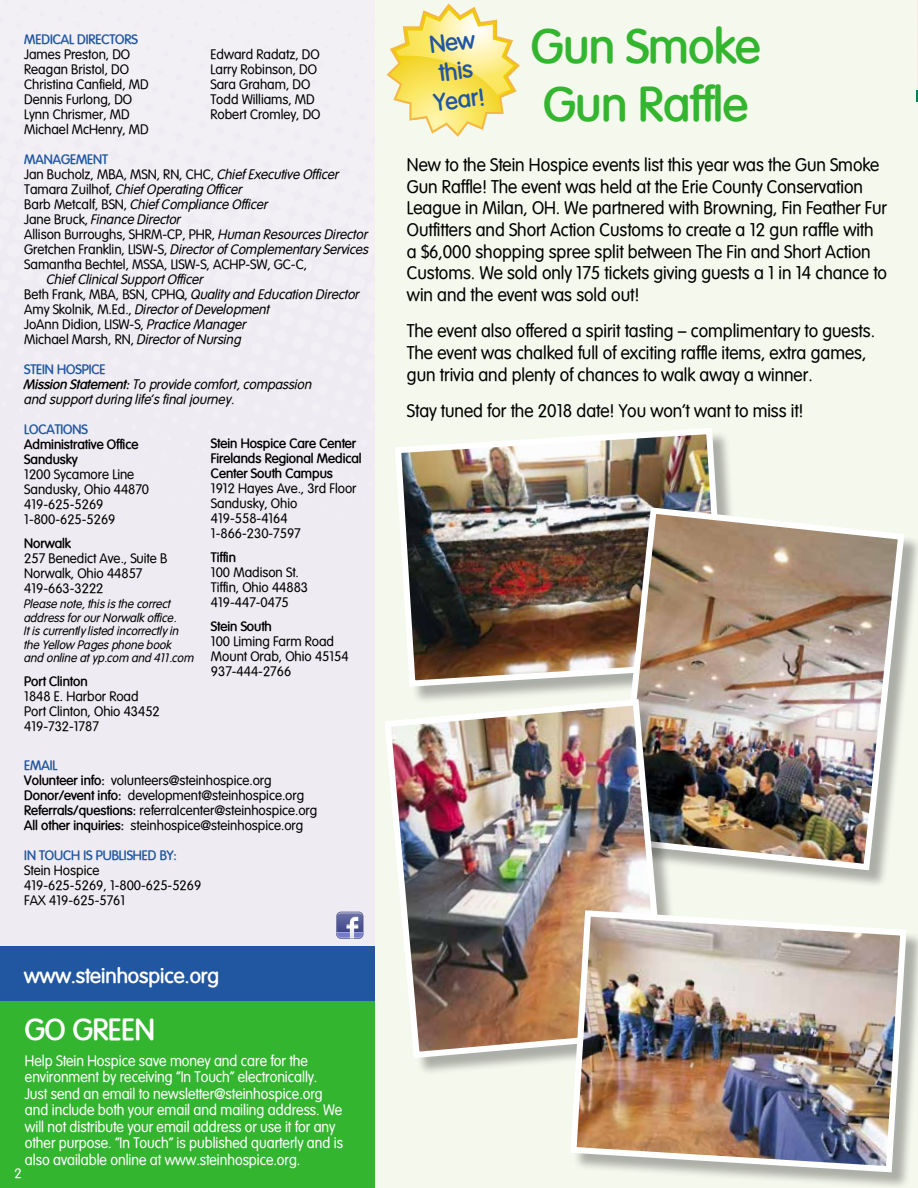
<style>
.page{position:relative;width:918px;height:1188px;background:#fff}
.page>*{position:absolute;margin:0;border:0;box-sizing:border-box;transform-origin:0 0}
.t1{font:700 48px/57.6px "Vogel";color:#34b530}
.t2{font:700 30px "Vogel";color:#fff}
.t3{font:700 24px/28.8px "Vogel";color:#2157a0;text-align:center}
.t4{font:700 21px "Vogel";color:#fff}
.t5{font:18px/21.6px "Vogel Normal";color:#000}
.t6{font:15px/16.5px "Vogel Normal";color:#fff;scale:.95 1}
.t7{font:13.5px/15px "Vogel Normal";color:#000}
.t8{font:italic 13.5px/15px "Vogel";color:#000}
.t9{font:700 13.5px/15px "Vogel";color:#000}
.t10{font:700 13.5px "Vogel";color:#2157a0}
.t11{font:13.5px "Vogel Normal";color:#fff}
.t12{font:italic 12px/13.5px "Vogel";color:#000}
.s1{font-family:"Vogel";font-style:italic}
.s2{font-family:"Vogel Normal";font-style:normal}
.s3{font-weight:700;font-style:normal;color:#2157a0}
.s4{font-weight:700}
.s5{font-family:"Vogel";font-weight:700}
</style>
<div class="page">
<div style="left:370px;top:0;width:548px;height:1188px;background:#f5f8ed"></div>
<div style="left:0;top:996px;width:375px;height:192px;background:#34b530"></div>
<div style="left:0;top:0;width:375px;height:946px;background:#eeebf2"></div>
<div style="left:0;top:946px;width:375px;height:55px;background:#2157a0"></div>
<svg style="left:336px;top:912px;width:27px;height:27px"></svg>
<img style="left:917px;top:0;width:1px;height:90px">
<svg style="left:917px;top:90px;width:1px;height:12px"></svg>
<div style="left:398px;top:431px;width:347px;height:274px;background:#000;opacity:.3"></div>
<img style="left:395px;top:428px;width:335px;height:262px">
<div style="left:618px;top:510px;width:300px;height:378px;background:#000;opacity:.3"></div>
<img style="left:612px;top:504px;width:296px;height:370px">
<div style="left:387px;top:702px;width:299px;height:374px;background:#000;opacity:.3"></div>
<img style="left:385px;top:696px;width:286px;height:365px">
<div style="left:573px;top:913px;width:345px;height:275px;background:#000;opacity:.3"></div>
<img style="left:567px;top:907px;width:343px;height:269px">
<svg style="left:387px;top:3px;width:133px;height:134px"></svg>
<p class="t10" style="left:24px;top:31px;width:115px">MEDICAL DIRECTORS</p>
<p class="t7" style="left:24px;top:47px;width:126px">James Preston, DO<br>Reagan Bristol, DO<br>Christina Canfield, MD<br>Dennis Furlong, DO<br>Lynn Chrismer, MD<br>Michael McHenry, MD</p>
<p class="t10" style="left:24px;top:151px;width:85px">MANAGEMENT</p>
<p class="t7" style="left:24px;top:167px;width:316px">Jan Bucholz, MBA, MSN, RN, CHC, <span class="s1">Chief Executive Officer</span></p>
<p class="t8" style="left:24px;top:182px;width:245px"><span class="s2">Tamara Zuilhof,</span> Chief Operating Officer<br><span class="s2">Barb Metcalf, BSN,</span> Chief Compliance Officer<br><span class="s2">Jane Bruck,</span> Finance Director</p>
<p class="t7" style="left:24px;top:227px;width:345px">Allison Burroughs, SHRM-CP, PHR, <span class="s1">Human Resources Director</span></p>
<p class="t8" style="left:24px;top:242px;width:346px"><span class="s2">Gretchen Franklin, LISW-S,</span> Director of Complementary Services</p>
<p class="t7" style="left:24px;top:257px;width:284px">Samantha Bechtel, MSSA, LISW-S, ACHP-SW, GC-C,</p>
<p class="t8" style="left:24px;top:272px;width:337px;text-indent:23px">Chief Clinical Support Officer<br><span class="s2">Beth Frank, MBA, BSN, CPHQ,</span> Quality and Education Director<br><span class="s2">Amy Skolnik, M.Ed.,</span> Director of Development</p>
<p class="t7" style="left:24px;top:317px;width:224px">JoAnn Didion, LISW-S, <span class="s1">Practice Manager</span></p>
<p class="t8" style="left:24px;top:332px;width:219px"><span class="s2">Michael Marsh, RN,</span> Director of Nursing</p>
<p class="t8" style="left:24px;top:362px;width:289px"><span class="s3">STEIN HOSPICE<br></span><span class="s4">Mission Statement:</span> To provide comfort, compassion and support during life’s final journey.</p>
<p class="t10" style="left:24px;top:421px;width:65px">LOCATIONS</p>
<p class="t9" style="left:24px;top:437px;width:116px">Administrative Office<br>Sandusky</p>
<p class="t7" style="left:24px;top:467px;width:126px">1200 Sycamore Line<br>Sandusky, Ohio 44870<br>419-625-5269<br>1-800-625-5269</p>
<p class="t9" style="left:24px;top:536px;width:48px">Norwalk</p>
<p class="t7" style="left:24px;top:551px;width:145px">257 Benedict Ave., Suite B<br>Norwalk, Ohio 44857<br>419-663-3222</p>
<p class="t12" style="left:24px;top:597px;width:171px">Please note, this is the correct address for our Norwalk office.<br>It is currently listed incorrectly in the Yellow Pages phone book and online at yp.com and 411.com</p>
<p class="t9" style="left:24px;top:674px;width:65px">Port Clinton</p>
<p class="t7" style="left:24px;top:689px;width:137px">1848 E. Harbor Road<br>Port Clinton, Ohio 43452<br>419-732-1787</p>
<p class="t10" style="left:24px;top:757px;width:35px">EMAIL</p>
<p class="t7" style="left:24px;top:773px;width:295px"><span class="s5">Volunteer info:</span> volunteers@steinhospice.org <span class="s5">Donor/event info:</span> development@steinhospice.org <span class="s5">Referrals/questions:</span> referralcenter@steinhospice.org <span class="s5">All other inquiries:</span> steinhospice@steinhospice.org</p>
<p class="t10" style="left:24px;top:847px;width:154px">IN TOUCH IS PUBLISHED BY:</p>
<p class="t7" style="left:24px;top:863px;width:178px">Stein Hospice<br>419-625-5269, 1-800-625-5269<br>FAX 419-625-5761</p>
<p class="t7" style="left:211px;top:46px;width:111px">Edward Radatz, DO<br>Larry Robinson, DO<br>Sara Graham, DO<br>Todd Williams, MD<br>Robert Cromley, DO</p>
<p class="t9" style="left:211px;top:435px;width:152px">Stein Hospice Care Center<br>Firelands Regional Medical<br>Center South Campus</p>
<p class="t7" style="left:211px;top:480px;width:147px">1912 Hayes Ave., 3rd Floor<br>Sandusky, Ohio<br>419-558-4164<br>1-866-230-7597</p>
<p class="t9" style="left:211px;top:549px;width:26px">Tiffin</p>
<p class="t7" style="left:211px;top:564px;width:99px">100 Madison St.<br>Tiffin, Ohio 44883<br>419-447-0475</p>
<p class="t9" style="left:211px;top:618px;width:62px">Stein South</p>
<p class="t7" style="left:211px;top:633px;width:139px">100 Liming Farm Road<br>Mount Orab, Ohio 45154<br>937-444-2766</p>
<h3 class="t4" style="left:24px;top:963px;width:196px">www.steinhospice.org</h3>
<h2 class="t2" style="left:25px;top:1012px;width:131px">GO GREEN</h2>
<p class="t6" style="left:25px;top:1052px;width:336px">Help Stein Hospice save money and care for the environment by receiving “In Touch” electronically.<br>Just send an email to newsletter@steinhospice.org and include both your email and mailing address. We will not distribute your email address or use it for any other purpose. “In Touch” is published quarterly and is also available online at www.steinhospice.org.</p>
<p class="t11" style="left:15px;top:1166px;width:9px">2</p>
<h1 class="t1" style="left:531px;top:17px;width:231px">Gun Smoke<br>Gun Raffle</h1>
<p class="t5" style="left:407px;top:154px;width:482px">New to the Stein Hospice events list this year was the Gun Smoke Gun Raffle! The event was held at the Erie County Conservation League in Milan, OH. We partnered with Browning, Fin Feather Fur Outfitters and Short Action Customs to create a 12 gun raffle with a $6,000 shopping spree split between The Fin and Short Action Customs. We sold only 175 tickets giving guests a 1 in 14 chance to win and the event was sold out!</p>
<h3 class="t5" style="left:407px;top:320px;width:469px">The event also offered a spirit tasting – complimentary to guests.<br>The event was chalked full of exciting raffle items, extra games, gun trivia and plenty of chances to walk away a winner.</h3>
<h3 class="t5" style="left:407px;top:400px;width:398px">Stay tuned for the 2018 date! You won’t want to miss it!</h3>
<h3 class="t3" style="left:425px;top:31px;width:52px;rotate:-7deg">New this<br>Year!</h3>
</div>
